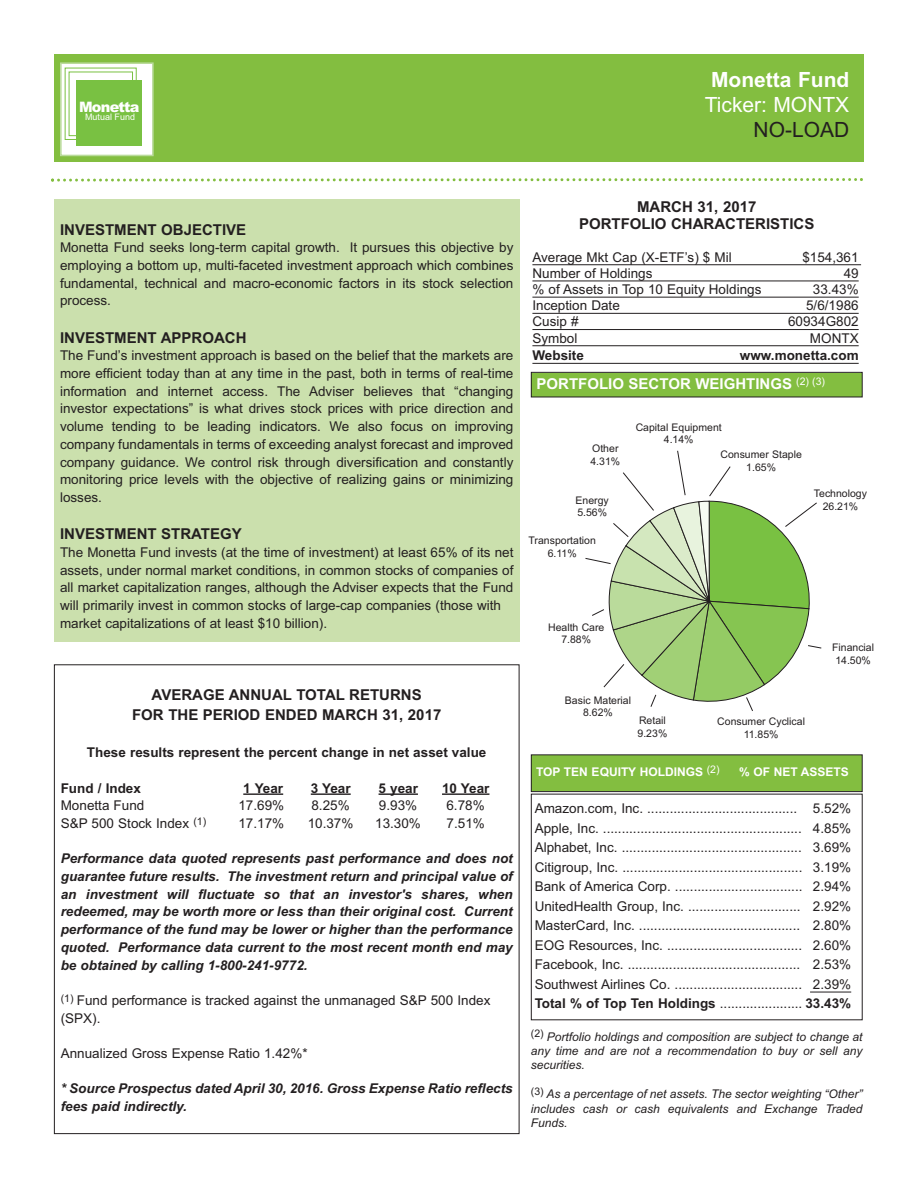
<style>
.page{position:relative;width:918px;height:1188px;background:#fff}
.page>*{position:absolute;margin:0;border:0;box-sizing:border-box;transform-origin:0 0}
.t1{font:21px "Arial";color:#fff}
.t2{font:700 21px "Arial";color:#fff}
.t3{font:21px "Arial";color:#231f20}
.t4{font:700 15px/19.5px "Arial";color:#231f20;text-align:center}
.t5{font:700 15px "Arial";color:#fff}
.t6{font:900 14.4px "Arial";letter-spacing:-.05em;color:#fff}
.t7{font:13.5px/17.7px "Arial";color:#231f20;text-align:justify}
.t8{font:italic 700 13.5px/17.7px "Arial";color:#231f20;text-align:justify}
.t9{font:700 13.5px "Arial";color:#231f20}
.t10{font:italic 12px/14.4px "Arial";color:#231f20;text-align:justify}
.t11{font:700 12px "Arial";color:#fff}
.t12{font:10.5px/12.6px "Arial";color:#231f20;text-align:center}
.t13{font:9px "Arial";color:#fff}
.s1{font-weight:700}
</style>
<div class="page">
<div style="left:54px;top:54px;width:810px;height:108px;background:#83be40"></div>
<svg style="left:51px;top:178px;width:812px;height:4px"></svg>
<div style="left:54px;top:199px;width:465px;height:443px;background:#cbe0ad"></div>
<hr style="left:243px;top:793px;width:40px;height:2px;background:#231f20">
<hr style="left:311px;top:793px;width:40px;height:2px;background:#231f20">
<hr style="left:379px;top:793px;width:39px;height:2px;background:#231f20">
<hr style="left:442px;top:793px;width:47px;height:2px;background:#231f20">
<hr style="left:532px;top:264px;width:329px;height:1px;background:#231f20">
<hr style="left:532px;top:281px;width:327px;height:1px;background:#231f20">
<hr style="left:532px;top:297px;width:327px;height:1px;background:#231f20">
<hr style="left:532px;top:313px;width:327px;height:1px;background:#231f20">
<hr style="left:532px;top:329px;width:327px;height:1px;background:#231f20">
<hr style="left:532px;top:345px;width:327px;height:1px;background:#231f20">
<hr style="left:532px;top:363px;width:327px;height:1px;background:#231f20">
<hr style="left:810px;top:992px;width:41px;height:1px;background:#231f20">
<div style="left:532px;top:755px;width:330px;height:36px;background:#83be40"></div>
<div style="left:531px;top:754px;width:332px;height:38px;border:1px solid #231f20"></div>
<div style="left:532px;top:373px;width:330px;height:24px;background:#83be40"></div>
<div style="left:531px;top:372px;width:332px;height:25px;border:1px solid #231f20"></div>
<div style="left:61px;top:63px;width:92px;height:92px;background:#fff"></div>
<div style="left:60px;top:62px;width:94px;height:94px;border:2px solid #badb9b"></div>
<svg style="left:68px;top:71px;width:67px;height:66px"></svg>
<div style="left:69px;top:72px;width:64px;height:64px;background:#fff"></div>
<div style="left:76px;top:81px;width:66px;height:65px;background:#79c142"></div>
<svg style="left:585px;top:450px;width:237px;height:261px"></svg>
<p class="t6" style="left:79px;top:96px;width:62px">Monetta</p>
<p class="t13" style="left:85px;top:111px;width:52px">Mutual Fund</p>
<h1 class="t2" style="left:711px;top:67px;width:140px">Monetta Fund</h1>
<h1 class="t1" style="left:705px;top:93px;width:146px">Ticker: MONTX</h1>
<h1 class="t3" style="left:754px;top:118px;width:97px">NO-LOAD</h1>
<p class="t4" style="left:60px;top:220px;width:188px">INVESTMENT OBJECTIVE</p>
<p class="t7" style="left:60px;top:239px;width:455px">Monetta Fund seeks long-term capital growth. It pursues this objective by employing a bottom up, multi-faceted investment approach which combines fundamental, technical and macro-economic factors in its stock selection process.</p>
<p class="t4" style="left:60px;top:328px;width:188px">INVESTMENT APPROACH</p>
<p class="t7" style="left:60px;top:347px;width:455px">The Fund’s investment approach is based on the belief that the markets are more efficient today than at any time in the past, both in terms of real-time information and internet access. The Adviser believes that “changing investor expectations” is what drives stock prices with price direction and volume tending to be leading indicators. We also focus on improving company fundamentals in terms of exceeding analyst forecast and improved company guidance. We control risk through diversification and constantly monitoring price levels with the objective of realizing gains or minimizing losses.</p>
<p class="t4" style="left:60px;top:524px;width:183px">INVESTMENT STRATEGY</p>
<p class="t7" style="left:60px;top:543px;width:455px;text-align:left">The Monetta Fund invests (at the time of investment) at least 65% of its net assets, under normal market conditions, in common stocks of companies of all market capitalization ranges, although the Adviser expects that the Fund will primarily invest in common stocks of large-cap companies (those with market capitalizations of at least $10 billion).</p>
<p class="t4" style="left:132px;top:686px;width:311px">AVERAGE ANNUAL TOTAL RETURNS<br>FOR THE PERIOD ENDED MARCH 31, 2017</p>
<p class="t9" style="left:87px;top:745px;width:401px">These results represent the percent change in net asset value</p>
<p class="t9" style="left:61px;top:780px;width:82px">Fund / Index</p>
<p class="t9" style="left:243px;top:780px;width:41px">1 Year</p>
<p class="t9" style="left:311px;top:780px;width:41px">3 Year</p>
<p class="t9" style="left:379px;top:780px;width:41px">5 year</p>
<p class="t9" style="left:442px;top:780px;width:49px">10 Year</p>
<p class="t7" style="left:61px;top:797px;width:85px">Monetta Fund</p>
<p class="t7" style="left:238px;top:797px;width:47px">17.69%</p>
<p class="t7" style="left:311px;top:797px;width:40px">8.25%</p>
<p class="t7" style="left:379px;top:797px;width:40px">9.93%</p>
<p class="t7" style="left:446px;top:797px;width:40px">6.78%</p>
<p class="t7" style="left:61px;top:814px;width:147px">S&amp;P 500 Stock Index <sup>(1)</sup></p>
<p class="t7" style="left:238px;top:814px;width:47px">17.17%</p>
<p class="t7" style="left:308px;top:814px;width:47px">10.37%</p>
<p class="t7" style="left:375px;top:814px;width:47px">13.30%</p>
<p class="t7" style="left:447px;top:814px;width:40px">7.51%</p>
<p class="t8" style="left:61px;top:850px;width:453px">Performance data quoted represents past performance and does not guarantee future results. The investment return and principal value of an investment will fluctuate so that an investor's shares, when redeemed, may be worth more or less than their original cost. Current performance of the fund may be lower or higher than the performance quoted. Performance data current to the most recent month end may be obtained by calling 1-800-241-9772.</p>
<p class="t7" style="left:61px;top:991px;width:431px"><sup>(1)</sup> Fund performance is tracked against the unmanaged S&amp;P 500 Index (SPX).</p>
<p class="t7" style="left:61px;top:1045px;width:248px">Annualized Gross Expense Ratio 1.42%*</p>
<p class="t8" style="left:61px;top:1080px;width:453px">* Source Prospectus dated April 30, 2016. Gross Expense Ratio reflects fees paid indirectly.</p>
<p class="t4" style="left:579px;top:199px;width:237px;line-height:16.5px">MARCH 31, 2017<br>PORTFOLIO CHARACTERISTICS</p>
<p class="t7" style="left:532px;top:248px;width:201px">Average Mkt Cap (X-ETF’s) $ Mil</p>
<p class="t7" style="left:802px;top:248px;width:58px">$154,361</p>
<p class="t7" style="left:532px;top:264px;width:122px">Number of Holdings</p>
<p class="t7" style="left:844px;top:264px;width:17px">49</p>
<p class="t7" style="left:532px;top:280px;width:231px">% of Assets in Top 10 Equity Holdings</p>
<p class="t7" style="left:813px;top:280px;width:47px">33.43%</p>
<p class="t7" style="left:532px;top:297px;width:89px">Inception Date</p>
<p class="t7" style="left:806px;top:297px;width:54px">5/6/1986</p>
<p class="t7" style="left:532px;top:313px;width:48px">Cusip #</p>
<p class="t7" style="left:788px;top:313px;width:72px">60934G802</p>
<p class="t7" style="left:532px;top:329px;width:47px">Symbol</p>
<p class="t7" style="left:810px;top:329px;width:50px">MONTX</p>
<p class="t9" style="left:532px;top:347px;width:53px">Website</p>
<p class="t9" style="left:740px;top:347px;width:120px">www.monetta.com</p>
<p class="t5" style="left:537px;top:375px;width:290px">PORTFOLIO SECTOR WEIGHTINGS <sup>(2)</sup> <sup>(3)</sup></p>
<p class="t12" style="left:590px;top:442px;width:31px;text-align:left">Other<br>4.31%</p>
<p class="t12" style="left:576px;top:494px;width:35px;text-align:left">Energy<br>5.56%</p>
<p class="t12" style="left:529px;top:534px;width:69px">Transportation<br>6.11%</p>
<p class="t12" style="left:636px;top:421px;width:88px">Capital Equipment<br>4.14%</p>
<p class="t12" style="left:720px;top:448px;width:83px">Consumer Staple<br>1.65%</p>
<p class="t12" style="left:814px;top:487px;width:55px">Technology<br>26.21%</p>
<p class="t12" style="left:548px;top:621px;width:58px">Health Care<br>7.88%</p>
<p class="t12" style="left:565px;top:694px;width:68px">Basic Material<br>8.62%</p>
<p class="t12" style="left:638px;top:714px;width:31px;text-align:left">Retail<br>9.23%</p>
<p class="t12" style="left:717px;top:715px;width:89px">Consumer Cyclical<br>11.85%</p>
<p class="t12" style="left:832px;top:641px;width:44px">Financial<br>14.50%</p>
<p class="t11" style="left:536px;top:765px;width:185px">TOP TEN EQUITY HOLDINGS <sup>(2)</sup></p>
<p class="t11" style="left:739px;top:765px;width:111px">% OF NET ASSETS</p>
<p class="t7" style="left:535px;top:799px;width:318px;line-height:19.5px">Amazon.com, Inc. ........................................ 5.52% Apple, Inc. ..................................................... 4.85% Alphabet, Inc. ................................................ 3.69% Citigroup, Inc. ................................................ 3.19% Bank of America Corp. .................................. 2.94% UnitedHealth Group, Inc. .............................. 2.92% MasterCard, Inc. ........................................... 2.80% EOG Resources, Inc. .................................... 2.60% Facebook, Inc. .............................................. 2.53% Southwest Airlines Co. .................................. 2.39% <span class="s1">Total % of Top Ten Holdings</span> ...................... <span class="s1">33.43%</span></p>
<p class="t10" style="left:531px;top:1029px;width:333px"><sup>(2)</sup> Portfolio holdings and composition are subject to change at any time and are not a recommendation to buy or sell any securities.</p>
<p class="t10" style="left:531px;top:1087px;width:333px"><sup>(3)</sup> As a percentage of net assets. The sector weighting “Other” includes cash or cash equivalents and Exchange Traded Funds.</p>
</div>
